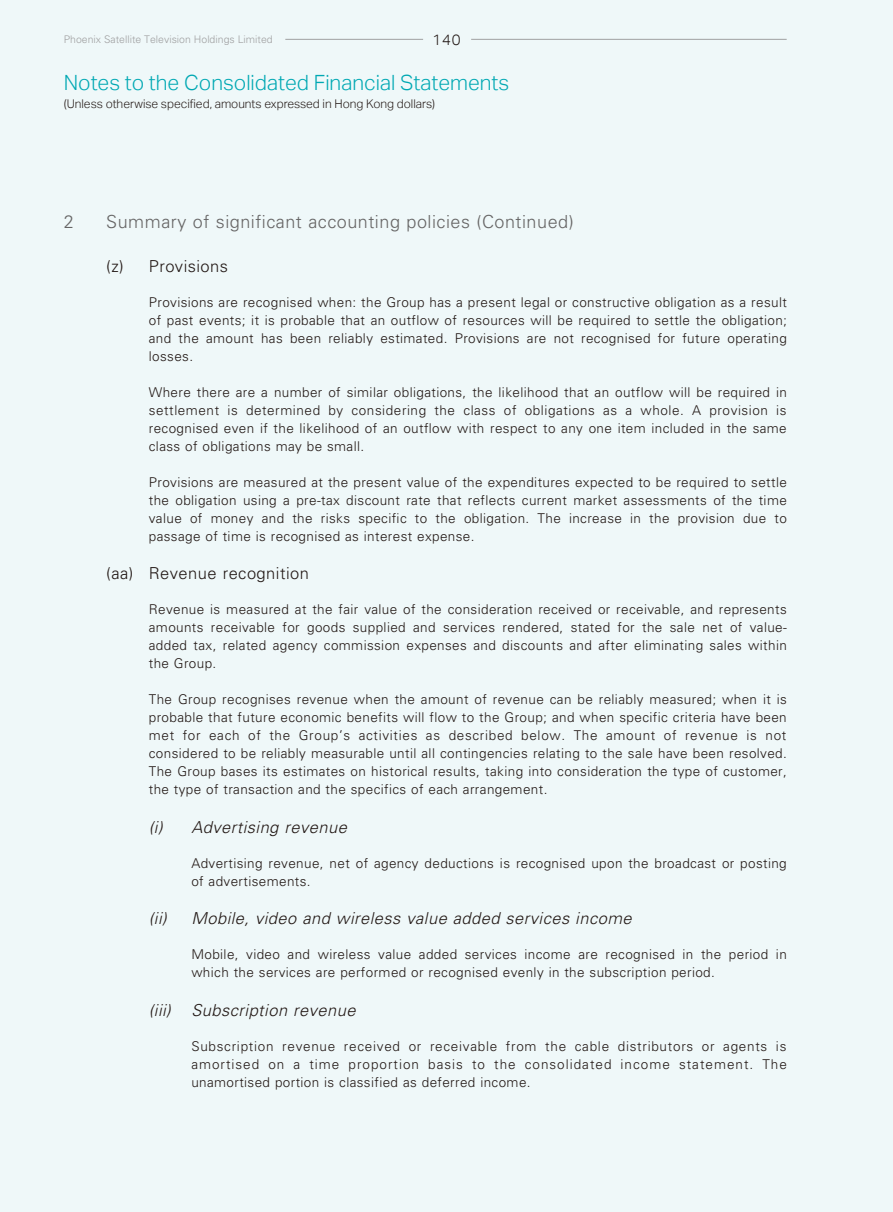
<style>
.page{position:relative;width:893px;height:1212px;background:#eff8f9}
.page>*{position:absolute;margin:0;border:0;box-sizing:border-box;transform-origin:0 0}
.t1{font:300 21px "Aktiv Grotesk";color:#00a8b3}
.t2{font:300 18px "Univers LT Std";letter-spacing:.03em;color:#666565}
.t3{font:italic 300 16.5px "Univers LT Std";letter-spacing:.03em;color:#231916}
.t4{font:300 16.5px "Univers LT Std";letter-spacing:.03em;color:#231916}
.t5{font:300 15px "Aktiv Grotesk";color:#231916}
.t6{font:300 13.5px/18px "Univers LT Std";letter-spacing:.03em;color:#231916;text-align:justify}
.t7{font:300 12px "Aktiv Grotesk";color:#231916}
.t8{font:300 10.5px "Univers LT Std";color:#a0a0a1}
</style>
<div class="page">
<hr style="left:285px;top:39px;width:138px;height:1px;background:#a0a0a1">
<hr style="left:471px;top:39px;width:316px;height:1px;background:#a0a0a1">
<p class="t5" style="left:432px;top:31px;width:30px">140</p>
<p class="t8" style="left:64px;top:33px;width:210px">Phoenix Satellite Television Holdings Limited</p>
<h1 class="t1" style="left:64px;top:71px;width:447px">Notes to the Consolidated Financial Statements</h1>
<p class="t7" style="left:64px;top:97px;width:373px">(Unless otherwise specified, amounts expressed in Hong Kong dollars)</p>
<h2 class="t2" style="left:64px;top:210px;width:12px">2</h2>
<h2 class="t2" style="left:106px;top:210px;width:469px">Summary of significant accounting policies (Continued)</h2>
<p class="t4" style="left:106px;top:256px;width:123px">(z) Provisions</p>
<p class="t6" style="left:149px;top:293px;width:640px">Provisions are recognised when: the Group has a present legal or constructive obligation as a result of past events; it is probable that an outflow of resources will be required to settle the obligation; and the amount has been reliably estimated. Provisions are not recognised for future operating losses.</p>
<p class="t6" style="left:149px;top:383px;width:640px">Where there are a number of similar obligations, the likelihood that an outflow will be required in settlement is determined by considering the class of obligations as a whole. A provision is recognised even if the likelihood of an outflow with respect to any one item included in the same class of obligations may be small.</p>
<p class="t6" style="left:149px;top:473px;width:640px">Provisions are measured at the present value of the expenditures expected to be required to settle the obligation using a pre-tax discount rate that reflects current market assessments of the time value of money and the risks specific to the obligation. The increase in the provision due to passage of time is recognised as interest expense.</p>
<p class="t4" style="left:106px;top:563px;width:204px">(aa) Revenue recognition</p>
<p class="t6" style="left:149px;top:600px;width:640px">Revenue is measured at the fair value of the consideration received or receivable, and represents amounts receivable for goods supplied and services rendered, stated for the sale net of value&shy;added tax, related agency commission expenses and discounts and after eliminating sales within the Group.</p>
<p class="t6" style="left:149px;top:690px;width:640px">The Group recognises revenue when the amount of revenue can be reliably measured; when it is probable that future economic benefits will flow to the Group; and when specific criteria have been met for each of the Group’s activities as described below. The amount of revenue is not considered to be reliably measurable until all contingencies relating to the sale have been resolved.<br>The Group bases its estimates on historical results, taking into consideration the type of customer, the type of transaction and the specifics of each arrangement.</p>
<p class="t3" style="left:149px;top:817px;width:200px">(i) Advertising revenue</p>
<p class="t6" style="left:191px;top:854px;width:597px">Advertising revenue, net of agency deductions is recognised upon the broadcast or posting of advertisements.</p>
<p class="t3" style="left:149px;top:908px;width:484px">(ii) Mobile, video and wireless value added services income</p>
<p class="t6" style="left:191px;top:945px;width:597px">Mobile, video and wireless value added services income are recognised in the period in which the services are performed or recognised evenly in the subscription period.</p>
<p class="t3" style="left:149px;top:1000px;width:208px">(iii) Subscription revenue</p>
<p class="t6" style="left:191px;top:1037px;width:597px">Subscription revenue received or receivable from the cable distributors or agents is amortised on a time proportion basis to the consolidated income statement. The unamortised portion is classified as deferred income.</p>
</div>
